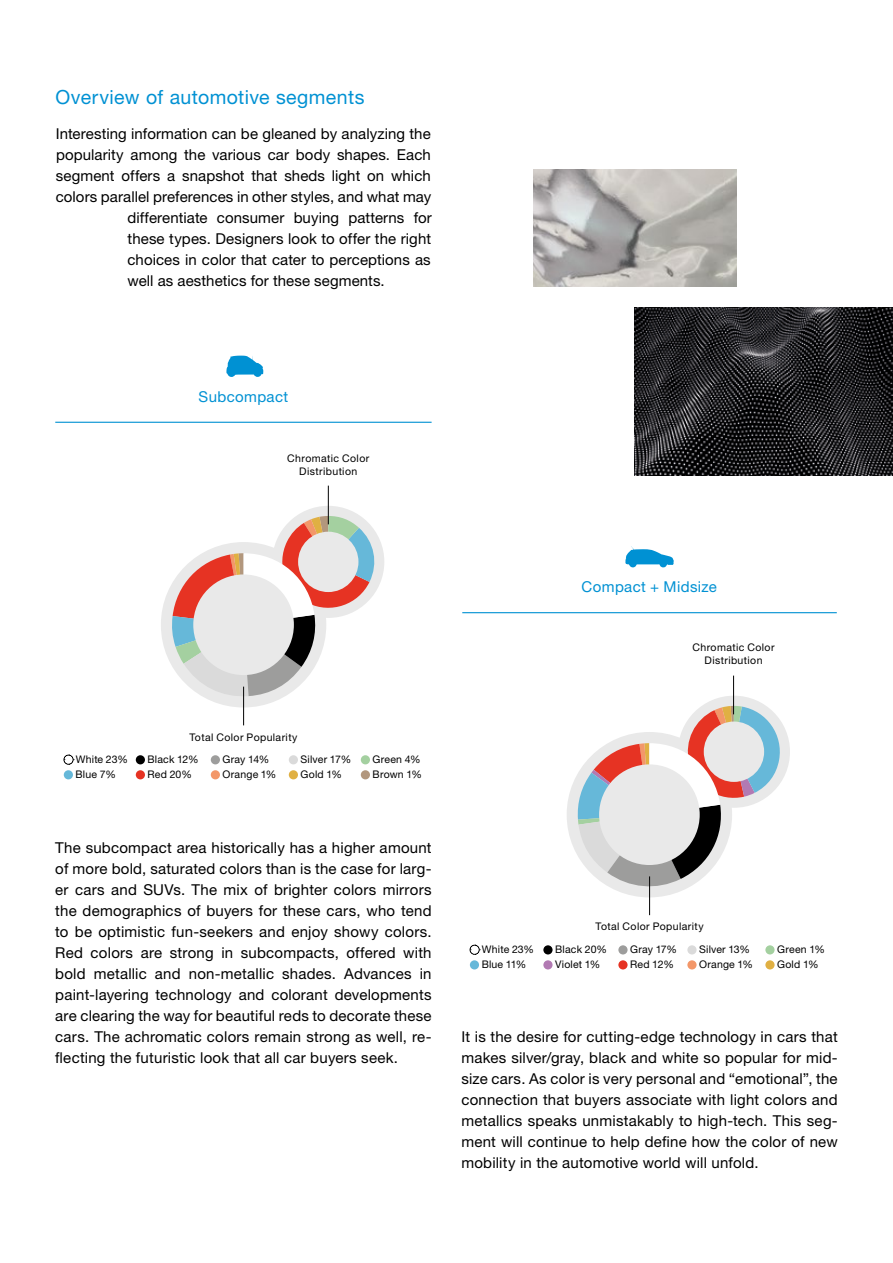
<style>
.page{position:relative;width:893px;height:1263px;background:#fff}
.page>*{position:absolute;margin:0;border:0;box-sizing:border-box;transform-origin:0 0}
.t1{font:19.5px "Helvetica Neue LT Pro";letter-spacing:.02em;color:#0091d3}
.t2{font:15px/21px "Helvetica Neue LT Pro";letter-spacing:.005em;color:#000;text-align:justify}
.t3{font:15px "Helvetica Neue LT Pro";letter-spacing:.025em;color:#0091d3}
.t4{font:10.5px/13.5px "Helvetica Neue LT Pro";letter-spacing:.025em;color:#000;text-align:center}
</style>
<div class="page">
<div style="left:162px;top:543px;width:163px;height:163px;background:#e9e9e9;border-radius:50%"></div>
<div style="left:273px;top:507px;width:110px;height:110px;background:#e9e9e9;border-radius:50%"></div>
<svg style="left:171px;top:516px;width:208px;height:182px"></svg>
<div style="left:298px;top:532px;width:60px;height:60px;background:#e9e9e9;border-radius:50%"></div>
<div style="left:193px;top:574px;width:101px;height:101px;background:#e9e9e9;border-radius:50%"></div>
<hr style="left:55px;top:422px;width:377px;height:1px;background:#0091d3">
<svg style="left:226px;top:356px;width:37px;height:21px"></svg>
<svg style="left:64px;top:755px;width:10px;height:10px"></svg>
<div style="left:136px;top:755px;width:9px;height:9px;background:#000;border-radius:50%"></div>
<div style="left:211px;top:755px;width:9px;height:9px;background:#9d9d9c;border-radius:50%"></div>
<div style="left:289px;top:755px;width:9px;height:9px;background:#dadada;border-radius:50%"></div>
<div style="left:361px;top:755px;width:9px;height:9px;background:#a4d0a0;border-radius:50%"></div>
<div style="left:64px;top:770px;width:9px;height:9px;background:#66b8d9;border-radius:50%"></div>
<div style="left:136px;top:770px;width:9px;height:9px;background:#e63323;border-radius:50%"></div>
<div style="left:211px;top:770px;width:9px;height:9px;background:#f39769;border-radius:50%"></div>
<div style="left:289px;top:770px;width:9px;height:9px;background:#e0b043;border-radius:50%"></div>
<div style="left:361px;top:770px;width:9px;height:9px;background:#b2977d;border-radius:50%"></div>
<hr style="left:328px;top:486px;width:1px;height:38px;background:#000">
<hr style="left:243px;top:687px;width:1px;height:38px;background:#000">
<div style="left:568px;top:733px;width:163px;height:163px;background:#e9e9e9;border-radius:50%"></div>
<div style="left:679px;top:697px;width:110px;height:109px;background:#e9e9e9;border-radius:50%"></div>
<svg style="left:577px;top:706px;width:206px;height:185px"></svg>
<div style="left:704px;top:721px;width:60px;height:61px;background:#e9e9e9;border-radius:50%"></div>
<div style="left:599px;top:764px;width:101px;height:101px;background:#e9e9e9;border-radius:50%"></div>
<svg style="left:470px;top:945px;width:10px;height:10px"></svg>
<div style="left:543px;top:945px;width:10px;height:9px;background:#000;border-radius:50%"></div>
<div style="left:618px;top:945px;width:10px;height:9px;background:#9d9d9c;border-radius:50%"></div>
<div style="left:687px;top:945px;width:10px;height:9px;background:#dadada;border-radius:50%"></div>
<div style="left:765px;top:945px;width:10px;height:9px;background:#a4d0a0;border-radius:50%"></div>
<div style="left:470px;top:960px;width:9px;height:9px;background:#66b8d9;border-radius:50%"></div>
<div style="left:543px;top:960px;width:10px;height:9px;background:#b27ab3;border-radius:50%"></div>
<div style="left:618px;top:960px;width:10px;height:9px;background:#e63323;border-radius:50%"></div>
<div style="left:687px;top:960px;width:10px;height:9px;background:#f39769;border-radius:50%"></div>
<div style="left:765px;top:960px;width:10px;height:9px;background:#e0b043;border-radius:50%"></div>
<hr style="left:462px;top:612px;width:375px;height:1px;background:#0091d3">
<svg style="left:625px;top:546px;width:49px;height:21px"></svg>
<hr style="left:733px;top:676px;width:1px;height:38px;background:#000">
<hr style="left:649px;top:876px;width:1px;height:39px;background:#000">
<img style="left:533px;top:169px;width:203px;height:117px">
<img style="left:635px;top:307px;width:258px;height:168px">
<h1 class="t1" style="left:56px;top:85px;width:310px">Overview of automotive segments</h1>
<p class="t2" style="left:56px;top:123px;width:376px">Interesting information can be gleaned by analyzing the</p>
<p class="t2" style="left:56px;top:144px;width:376px">popularity among the various car body shapes. Each</p>
<p class="t2" style="left:56px;top:165px;width:376px">segment offers a snapshot that sheds light on which</p>
<p class="t2" style="left:56px;top:186px;width:377px">colors parallel preferences in other styles, and what may</p>
<p class="t2" style="left:127px;top:207px;width:306px">differentiate consumer buying patterns for</p>
<p class="t2" style="left:128px;top:228px;width:305px">these types. Designers look to offer the right</p>
<p class="t2" style="left:127px;top:249px;width:305px">choices in color that cater to perceptions as</p>
<p class="t2" style="left:128px;top:270px;width:259px">well as aesthetics for these segments.</p>
<p class="t3" style="left:199px;top:387px;width:91px">Subcompact</p>
<p class="t4" style="left:287px;top:451px;width:83px">Chromatic Color<br>Distribution</p>
<p class="t4" style="left:189px;top:730px;width:110px">Total Color Popularity</p>
<p class="t4" style="left:76px;top:752px;width:54px">White 23%</p>
<p class="t4" style="left:148px;top:752px;width:53px">Black 12%</p>
<p class="t4" style="left:223px;top:752px;width:48px">Gray 14%</p>
<p class="t4" style="left:301px;top:752px;width:52px">Silver 17%</p>
<p class="t4" style="left:373px;top:752px;width:50px">Green 4%</p>
<p class="t4" style="left:76px;top:767px;width:42px">Blue 7%</p>
<p class="t4" style="left:148px;top:767px;width:46px">Red 20%</p>
<p class="t4" style="left:223px;top:767px;width:55px">Orange 1%</p>
<p class="t4" style="left:301px;top:767px;width:43px">Gold 1%</p>
<p class="t4" style="left:373px;top:767px;width:51px">Brown 1%</p>
<p class="t2" style="left:55px;top:837px;width:378px">The subcompact area historically has a higher amount of more bold, saturated colors than is the case for larg&shy;er cars and SUVs. The mix of brighter colors mirrors the demographics of buyers for these cars, who tend to be optimistic fun-seekers and enjoy showy colors.<br>Red colors are strong in subcompacts, offered with bold metallic and non-metallic shades. Advances in paint-layering technology and colorant developments are clearing the way for beautiful reds to decorate these cars. The achromatic colors remain strong as well, re&shy;flecting the futuristic look that all car buyers seek.</p>
<p class="t3" style="left:582px;top:578px;width:137px">Compact + Midsize</p>
<p class="t4" style="left:692px;top:640px;width:83px">Chromatic Color<br>Distribution</p>
<p class="t4" style="left:595px;top:919px;width:110px">Total Color Popularity</p>
<p class="t4" style="left:482px;top:942px;width:54px">White 23%</p>
<p class="t4" style="left:555px;top:942px;width:53px">Black 20%</p>
<p class="t4" style="left:630px;top:942px;width:48px">Gray 17%</p>
<p class="t4" style="left:699px;top:942px;width:52px">Silver 13%</p>
<p class="t4" style="left:777px;top:942px;width:49px">Green 1%</p>
<p class="t4" style="left:482px;top:957px;width:46px">Blue 11%</p>
<p class="t4" style="left:555px;top:957px;width:47px">Violet 1%</p>
<p class="t4" style="left:630px;top:957px;width:45px">Red 12%</p>
<p class="t4" style="left:699px;top:957px;width:55px">Orange 1%</p>
<p class="t4" style="left:777px;top:957px;width:43px">Gold 1%</p>
<p class="t2" style="left:461px;top:1026px;width:378px">It is the desire for cutting-edge technology in cars that makes silver/gray, black and white so popular for mid&shy;size cars. As color is very personal and “emotional”, the connection that buyers associate with light colors and metallics speaks unmistakably to high-tech. This seg&shy;ment will continue to help define how the color of new mobility in the automotive world will unfold.</p>
</div>
